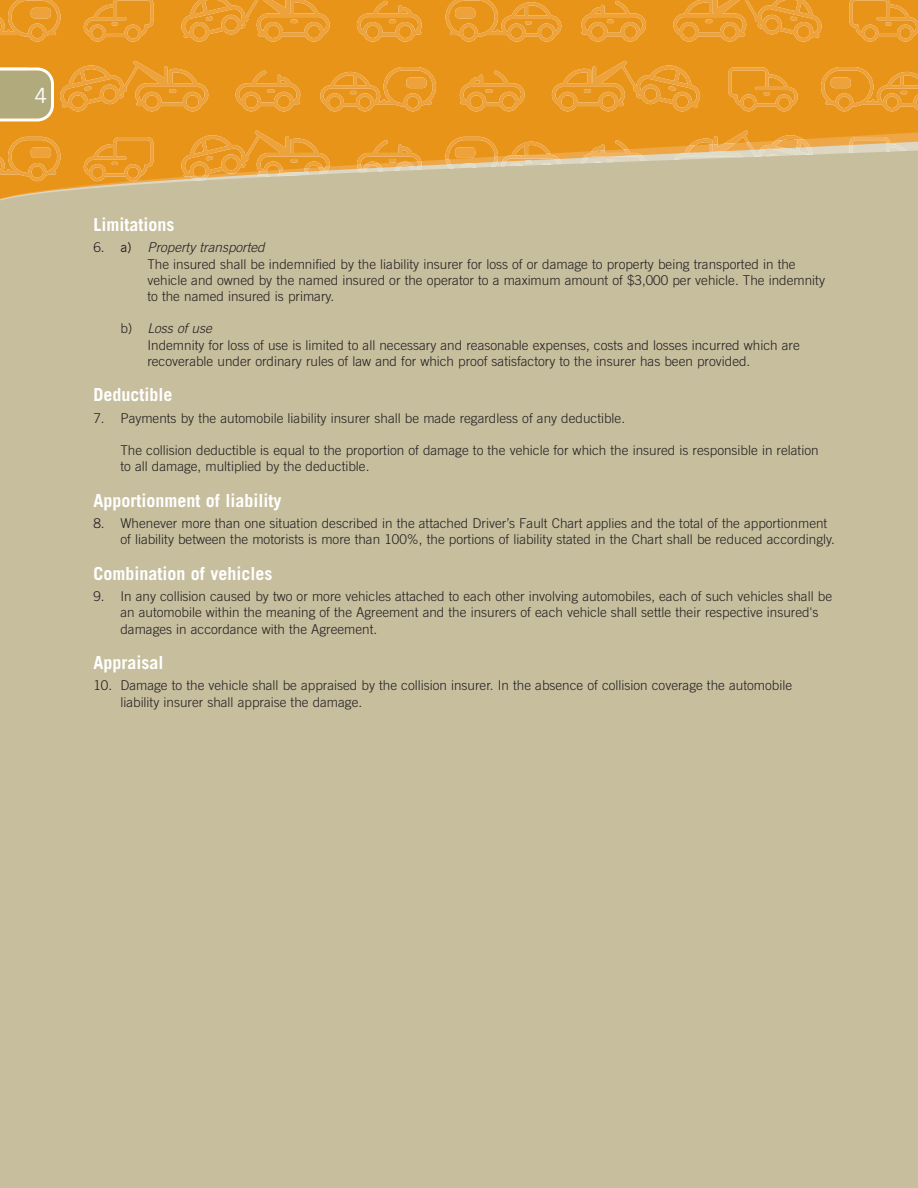
<style>
.page{position:relative;width:918px;height:1188px;background:#fff}
.page>*{position:absolute;margin:0;border:0;box-sizing:border-box;transform-origin:0 0}
.t1{font:21px "Trade Gothic";color:#fff}
.t2{font:700 18px "Trade Gothic";color:#fff}
.t3{font:300 13.5px/16.2px "Trade Gothic";color:#231f20}
.s1{font-weight:400}
.s2{font-style:italic}
</style>
<div class="page">
<div style="left:0;top:12px;width:918px;height:1176px;background:#c7be9e"></div>
<svg style="left:0;top:0;width:918px;height:201px;fill:#e89418"></svg>
<svg style="left:460px;top:71px;width:65px;height:40px;background:#ea9b2a"></svg>
<svg style="left:552px;top:61px;width:149px;height:50px;background:#ea9b29"></svg>
<svg style="left:728px;top:67px;width:70px;height:44px;background:#ea9b29"></svg>
<svg style="left:821px;top:67px;width:97px;height:44px;background:#ea9b2a"></svg>
<svg style="left:320px;top:67px;width:116px;height:44px;background:#ea9b2a"></svg>
<svg style="left:235px;top:71px;width:65px;height:40px;background:#ea9b2a"></svg>
<svg style="left:357px;top:140px;width:65px;height:32px;background:#e8a645"></svg>
<svg style="left:180px;top:131px;width:150px;height:50px;background:#e7a23d"></svg>
<svg style="left:84px;top:137px;width:69px;height:45px;background:#e99a28"></svg>
<svg style="left:0;top:137px;width:61px;height:44px;background:#ea9b29"></svg>
<svg style="left:445px;top:137px;width:116px;height:32px;background:#e5aa51"></svg>
<div style="left:455px;top:147px;width:20px;height:11px;background:#eda23c;border-radius:4px"></div>
<svg style="left:581px;top:140px;width:65px;height:23px"></svg>
<svg style="left:674px;top:131px;width:139px;height:29px;background:#e5b163"></svg>
<svg style="left:850px;top:137px;width:56px;height:16px"></svg>
<svg style="left:357px;top:1px;width:65px;height:41px;background:#ea9b2b"></svg>
<svg style="left:180px;top:0;width:150px;height:42px;background:#ea9b2b"></svg>
<svg style="left:84px;top:0;width:69px;height:42px;background:#e99a27"></svg>
<svg style="left:0;top:0;width:61px;height:42px;background:#ea9b29"></svg>
<svg style="left:445px;top:0;width:116px;height:42px;background:#ea9b2a"></svg>
<svg style="left:581px;top:1px;width:65px;height:41px;background:#ea9b2b"></svg>
<svg style="left:673px;top:0;width:150px;height:42px;background:#ea9b2b"></svg>
<svg style="left:850px;top:0;width:68px;height:42px;background:#e99a27"></svg>
<svg style="left:0;top:61px;width:208px;height:61px;background:#df9f3c"></svg>
<h1 class="t1" style="left:34px;top:88px;width:14px">4</h1>
<h2 class="t2" style="left:93px;top:218px;width:82px">Limitations</h2>
<p class="t3" style="left:147px;top:241px;width:679px;text-indent:-54px">6. <span class="s1">a)</span> <span class="s2">Property transported<br></span>The insured shall be indemnified by the liability insurer for loss of or damage to property being transported in the vehicle and owned by the named insured or the operator to a maximum amount of $3,000 per vehicle. The indemnity to the named insured is primary.</p>
<p class="t3" style="left:147px;top:322px;width:654px;text-indent:-27px">b) <span class="s2">Loss of use<br></span>Indemnity for loss of use is limited to all necessary and reasonable expenses, costs and losses incurred which are recoverable under ordinary rules of law and for which proof satisfactory to the insurer has been provided.</p>
<h2 class="t2" style="left:93px;top:388px;width:81px">Deductible</h2>
<p class="t3" style="left:93px;top:411px;width:533px">7. Payments by the automobile liability insurer shall be made regardless of any deductible.</p>
<p class="t3" style="left:120px;top:443px;width:700px">The collision deductible is equal to the proportion of damage to the vehicle for which the insured is responsible in relation to all damage, multiplied by the deductible.</p>
<h2 class="t2" style="left:93px;top:494px;width:190px">Apportionment of liability</h2>
<p class="t3" style="left:120px;top:516px;width:716px;text-indent:-27px">8. Whenever more than one situation described in the attached Driver’s Fault Chart applies and the total of the apportionment of liability between the motorists is more than 100%, the portions of liability stated in the Chart shall be reduced accordingly.</p>
<h2 class="t2" style="left:93px;top:567px;width:180px">Combination of vehicles</h2>
<p class="t3" style="left:120px;top:589px;width:713px;text-indent:-27px">9. In any collision caused by two or more vehicles attached to each other involving automobiles, each of such vehicles shall be an automobile within the meaning of the Agreement and the insurers of each vehicle shall settle their respective insured's damages in accordance with the Agreement.</p>
<h2 class="t2" style="left:93px;top:656px;width:72px">Appraisal</h2>
<p class="t3" style="left:120px;top:679px;width:673px;text-indent:-27px">10. Damage to the vehicle shall be appraised by the collision insurer. In the absence of collision coverage the automobile liability insurer shall appraise the damage.</p>
</div>
